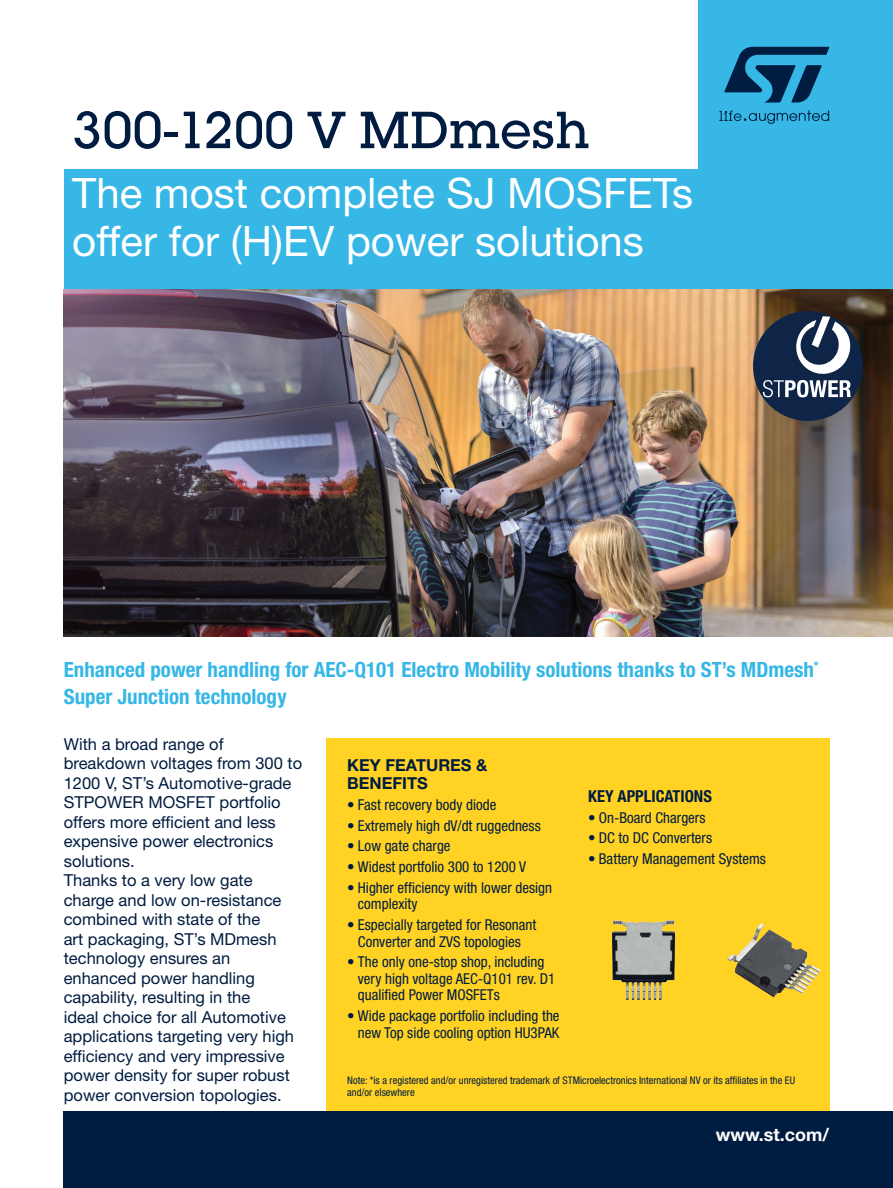
<style>
.page{position:relative;width:893px;height:1188px;background:#fff}
.page>*{position:absolute;margin:0;border:0;box-sizing:border-box;transform-origin:0 0}
.TITLE_LEVEL1_BLUE{font:500 51px "Lubalin Graph Std";color:#001c40}
.TITLE_LEVEL2_WHITE{font:42px/48px "Helvetica Neue LT Std";color:#fff}
.SUBCROSS_TITLE{font:700 condensed 21px/27px "Helvetica Neue LT Std";color:#36b7e6}
.URL{font:700 18px "Helvetica Neue LT Std";color:#fff}
.INTRODUCTION{font:16.5px/19.5px "Helvetica Neue LT Std";color:#001c40}
.TITLE_LEVEL1_BLUE-2{font:700 16.5px/18px "Helvetica Neue LT Std";color:#001c40}
.TITLE_LEVEL1_BLUE-3{font:700 condensed 16.5px "Helvetica Neue LT Std";color:#001c40}
.t1{font:condensed 15px/16.5px "Helvetica Neue LT Std";color:#001c40}
.FOOTNOTE{font:condensed 10.5px/12px "Helvetica Neue LT Std";color:#001c40}
</style>
<div class="page">
<div style="left:698px;top:0;width:195px;height:627px;background:#36b7e6"></div>
<div style="left:64px;top:169px;width:829px;height:129px;background:#36b7e6"></div>
<svg style="left:724px;top:47px;width:105px;height:56px"></svg>
<svg style="left:719px;top:110px;width:110px;height:14px"></svg>
<img style="left:64px;top:290px;width:829px;height:347px">
<div style="left:326px;top:738px;width:503px;height:403px;background:#ffd224"></div>
<div style="left:64px;top:1111px;width:829px;height:77px;background:#001c40"></div>
<div style="left:753px;top:311px;width:110px;height:110px;background:#0e2547;border-radius:50%"></div>
<svg style="left:763px;top:316px;width:88px;height:81px"></svg>
<img style="left:611px;top:920px;width:65px;height:80px">
<img style="left:727px;top:923px;width:94px;height:75px">
<p class="TITLE_LEVEL1_BLUE" style="left:72px;top:98px;width:519px">300-1200 V MDmesh</p>
<p class="TITLE_LEVEL2_WHITE" style="left:72px;top:168px;width:622px">The most complete SJ MOSFETs offer for (H)EV power solutions</p>
<p class="SUBCROSS_TITLE" style="left:64px;top:656px;width:756px">Enhanced power handling for AEC-Q101 Electro Mobility solutions thanks to ST’s MDmesh<sup>*<br></sup>Super Junction technology</p>
<p class="INTRODUCTION" style="left:64px;top:734px;width:240px">With a broad range of breakdown voltages from 300 to<br>1200 V, ST’s Automotive-grade<br>STPOWER MOSFET portfolio offers more efficient and less expensive power electronics solutions.<br>Thanks to a very low gate charge and low on-resistance combined with state of the<br>art packaging, ST’s MDmesh technology ensures an enhanced power handling capability, resulting in the<br>ideal choice for all Automotive applications targeting very high efficiency and very impressive power density for super robust power conversion topologies.</p>
<p class="TITLE_LEVEL1_BLUE-2" style="left:347px;top:756px;width:142px">KEY FEATURES &amp;<br>BENEFITS</p>
<p class="t1" style="left:347px;top:796px;width:151px">• Fast recovery body diode</p>
<p class="t1" style="left:347px;top:817px;width:195px">• Extremely high dV/dt ruggedness</p>
<p class="t1" style="left:347px;top:838px;width:105px">• Low gate charge</p>
<p class="t1" style="left:347px;top:859px;width:180px">• Widest portfolio 300 to 1200 V</p>
<p class="t1" style="left:358px;top:879px;width:196px;text-indent:-11px">• Higher efficiency with lower design complexity</p>
<p class="t1" style="left:347px;top:917px;width:191px;text-align:center">• Especially targeted for Resonant<br>Converter and ZVS topologies</p>
<p class="t1" style="left:358px;top:954px;width:199px;text-indent:-11px">• The only one-stop shop, including very high voltage AEC-Q101 rev. D1 qualified Power MOSFETs</p>
<p class="t1" style="left:347px;top:1008px;width:214px;text-align:right">• Wide package portfolio including the new Top side cooling option HU3PAK</p>
<p class="TITLE_LEVEL1_BLUE-3" style="left:588px;top:786px;width:125px">KEY APPLICATIONS</p>
<p class="t1" style="left:588px;top:809px;width:119px">• On-Board Chargers</p>
<p class="t1" style="left:588px;top:830px;width:125px">• DC to DC Converters</p>
<p class="t1" style="left:588px;top:851px;width:179px">• Battery Management Systems</p>
<p class="FOOTNOTE" style="left:347px;top:1074px;width:449px">Note: *is a registered and/or unregistered trademark of STMicroelectronics International NV or its affiliates in the EU and/or elsewhere</p>
<p class="URL" style="left:716px;top:1124px;width:115px">www.st.com/</p>
</div>
